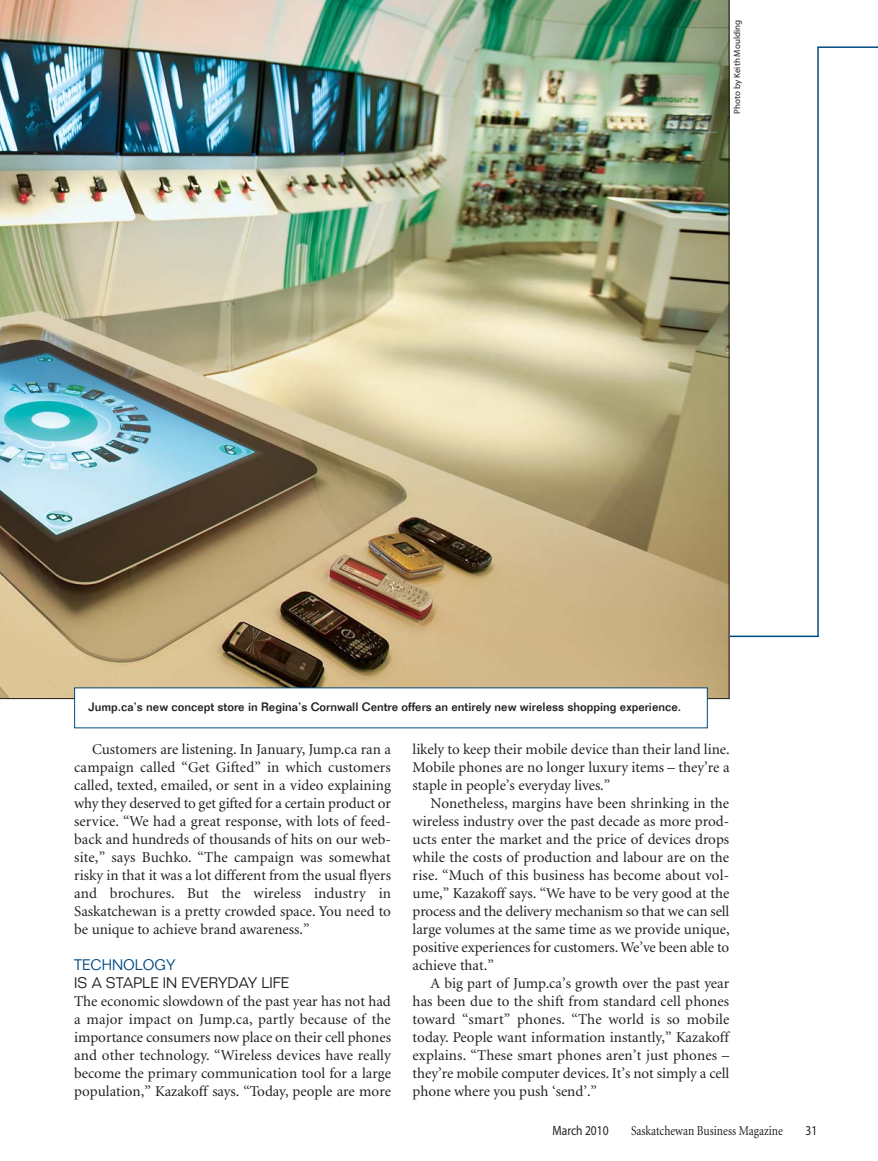
<style>
.page{position:relative;width:878px;height:1161px;background:#fff}
.page>*{position:absolute;margin:0;border:0;box-sizing:border-box;transform-origin:0 0}
.t1{font:15px/18px "Minion";color:#231f20;text-align:justify}
.t2{font:300 15px "Folio";color:#231f20}
.t3{font:300 15px "Folio";color:#004a80}
.t4{font:13.5px "Minion";color:#231f20;scale:.85 1}
.t5{font:13.5px "Myriad";color:#231f20;scale:.85 1}
.t6{font:500 12px "Folio";color:#231f20}
.t7{font:9px "Myriad";color:#231f20}
</style>
<div class="page">
<hr style="left:0;top:636px;width:818px;height:1px;background:#004a80">
<hr style="left:817px;top:46px;width:61px;height:2px;background:#004a80">
<hr style="left:817px;top:47px;width:1px;height:589px;background:#004a80">
<img style="left:0;top:0;width:729px;height:699px">
<div style="left:75px;top:688px;width:632px;height:40px;background:#fff"></div>
<p class="t7" style="left:734px;top:114px;width:95px;rotate:-90deg">Photo by Keith Moulding</p>
<p class="t6" style="left:88px;top:702px;width:594px">Jump.ca’s new concept store in Regina’s Cornwall Centre offers an entirely new wireless shopping experience.</p>
<p class="t1" style="left:74px;top:741px;width:318px;text-indent:18px">Customers are listening. In January, Jump.ca ran a campaign called “Get Gifted” in which customers called, texted, emailed, or sent in a video explaining why they deserved to get gifted for a certain product or service. “We had a great response, with lots of feed&shy;back and hundreds of thousands of hits on our web&shy;site,” says Buchko. “The campaign was somewhat risky in that it was a lot different from the usual flyers and brochures. But the wireless industry in Saskatchewan is a pretty crowded space. You need to be unique to achieve brand awareness.”</p>
<p class="t3" style="left:74px;top:959px;width:103px">TECHNOLOGY</p>
<p class="t2" style="left:74px;top:977px;width:216px">IS A STAPLE IN EVERYDAY LIFE</p>
<p class="t1" style="left:74px;top:993px;width:318px">The economic slowdown of the past year has not had a major impact on Jump.ca, partly because of the importance consumers now place on their cell phones and other technology. “Wireless devices have really become the primary communication tool for a large population,” Kazakoff says. “Today, people are more</p>
<p class="t1" style="left:412px;top:741px;width:319px">likely to keep their mobile device than their land line.<br>Mobile phones are no longer luxury items – they’re a staple in people’s everyday lives.”</p>
<p class="t1" style="left:412px;top:795px;width:318px;text-indent:18px">Nonetheless, margins have been shrinking in the wireless industry over the past decade as more prod&shy;ucts enter the market and the price of devices drops while the costs of production and labour are on the rise. “Much of this business has become about vol&shy;ume,” Kazakoff says. “We have to be very good at the process and the delivery mechanism so that we can sell large volumes at the same time as we provide unique, positive experiences for customers. We’ve been able to achieve that.”</p>
<p class="t1" style="left:412px;top:975px;width:318px;text-indent:18px">A big part of Jump.ca’s growth over the past year has been due to the shift from standard cell phones toward “smart” phones. “The world is so mobile today. People want information instantly,” Kazakoff explains. “These smart phones aren’t just phones – they’re mobile computer devices. It’s not simply a cell phone where you push ‘send’.”</p>
<p class="t5" style="left:552px;top:1125px;width:67px">March 2010</p>
<p class="t4" style="left:631px;top:1125px;width:180px">Saskatchewan Business Magazine</p>
<p class="t5" style="left:805px;top:1125px;width:15px">31</p>
</div>
